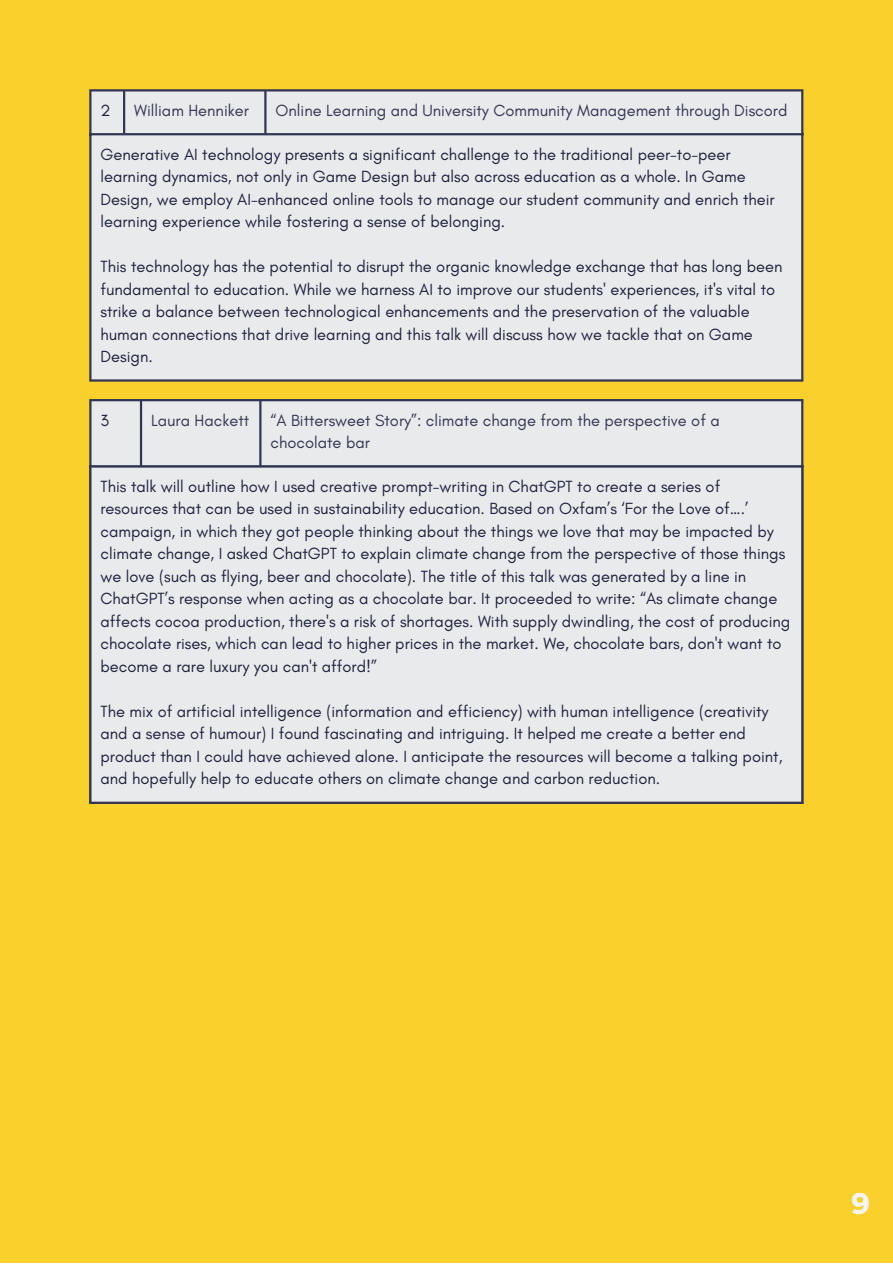
<style>
.page{position:relative;width:893px;height:1264px;background:#fff}
.page>*{position:absolute;margin:0;border:0;box-sizing:border-box;transform-origin:0 0}
.t1{font:900 40.65px "Montserrat";letter-spacing:.075em;color:#333652}
.t2{font:700 30px "Montserrat";color:#f5f5f5}
.t3{font:16.5px/22.5px "Glacial Indifference";color:#1d213b}
.t4{font:16.5px/22.5px "Glacial Indifference";color:#333652}
</style>
<div class="page">
<div style="left:0;top:0;width:892px;height:1262px;background:#fad02c"></div>
<div style="left:91px;top:91px;width:710px;height:288px;background:#e9eaec"></div>
<hr style="left:89px;top:91px;width:2px;height:288px;background:#333652">
<hr style="left:123px;top:91px;width:2px;height:42px;background:#333652">
<hr style="left:264px;top:91px;width:2px;height:42px;background:#333652">
<hr style="left:801px;top:91px;width:2px;height:288px;background:#333652">
<hr style="left:89px;top:89px;width:714px;height:2px;background:#333652">
<hr style="left:89px;top:133px;width:714px;height:2px;background:#333652">
<hr style="left:89px;top:379px;width:714px;height:2px;background:#333652">
<div style="left:91px;top:401px;width:710px;height:64px;background:#e9eaec"></div>
<hr style="left:89px;top:401px;width:2px;height:400px;background:#333652">
<hr style="left:140px;top:401px;width:2px;height:64px;background:#333652">
<hr style="left:259px;top:401px;width:2px;height:64px;background:#333652">
<hr style="left:801px;top:401px;width:2px;height:400px;background:#333652">
<hr style="left:89px;top:399px;width:714px;height:2px;background:#333652">
<div style="left:90px;top:466px;width:712px;height:337px;background:#e9eaec"></div>
<hr style="left:89px;top:467px;width:2px;height:334px;background:#333652">
<hr style="left:801px;top:467px;width:2px;height:334px;background:#333652">
<hr style="left:89px;top:465px;width:714px;height:2px;background:#333652">
<hr style="left:89px;top:801px;width:714px;height:2px;background:#333652">
<p class="t1" style="left:228px;top:88px;width:263px">FEEDBACK</p>
<p class="t3" style="left:100px;top:99px;width:12px">2</p>
<p class="t4" style="left:134px;top:99px;width:116px">William Henniker</p>
<p class="t4" style="left:275px;top:99px;width:513px">Online Learning and University Community Management through Discord</p>
<p class="t3" style="left:100px;top:142px;width:675px">Generative AI technology presents a significant challenge to the traditional peer-to-peer learning dynamics, not only in Game Design but also across education as a whole. In Game Design, we employ AI-enhanced online tools to manage our student community and enrich their learning experience while fostering a sense of belonging.</p>
<p class="t3" style="left:100px;top:255px;width:683px">This technology has the potential to disrupt the organic knowledge exchange that has long been fundamental to education. While we harness AI to improve our students' experiences, it's vital to strike a balance between technological enhancements and the preservation of the valuable human connections that drive learning and this talk will discuss how we tackle that on Game Design.</p>
<p class="t3" style="left:100px;top:408px;width:10px">3</p>
<p class="t4" style="left:151px;top:408px;width:100px">Laura Hackett</p>
<p class="t4" style="left:270px;top:408px;width:451px">“A Bittersweet Story”: climate change from the perspective of a chocolate bar</p>
<p class="t3" style="left:543px;top:475px;width:185px">-GPT to create a series of</p>
<p class="t3" style="left:100px;top:475px;width:691px">This talk will outline how I used creative prompt-writing in ChatGPT to create a series of resources that can be used in sustainability education. Based on Oxfam’s ‘For the Love of….’ campaign, in which they got people thinking about the things we love that may be impacted by climate change, I asked ChatGPT to explain climate change from the perspective of those things we love (such as flying, beer and chocolate). The title of this talk was generated by a line in ChatGPT’s response when acting as a chocolate bar. It proceeded to write: “As climate change affects cocoa production, there's a risk of shortages. With supply dwindling, the cost of producing chocolate rises, which can lead to higher prices in the market. We, chocolate bars, don't want to become a rare luxury you can't afford!”</p>
<p class="t3" style="left:100px;top:699px;width:683px">The mix of artificial intelligence (information and efficiency) with human intelligence (creativity and a sense of humour) I found fascinating and intriguing. It helped me create a better end product than I could have achieved alone. I anticipate the resources will become a talking point, and hopefully help to educate others on climate change and carbon reduction.</p>
<p class="t3" style="left:308px;top:542px;width:485px">-GPT to explain climate change from the perspective of those things</p>
<p class="t3" style="left:136px;top:587px;width:649px">-GPT’s response when acting as a chocolate bar. It proceeded to write: “As climate change</p>
<p class="t2" style="left:851px;top:1183px;width:20px">9</p>
</div>
